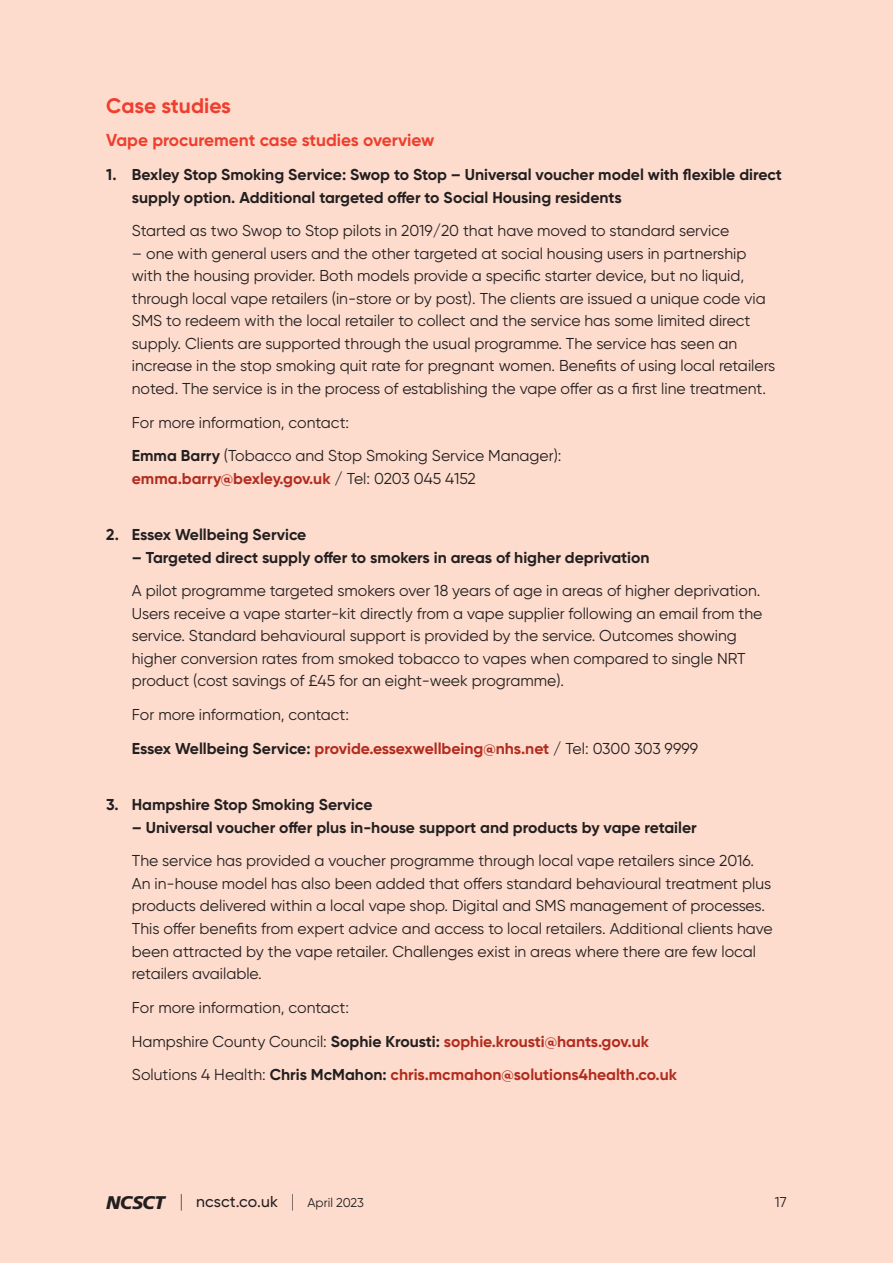
<style>
.page{position:relative;width:893px;height:1263px;background:#fddccd}
.page>*{position:absolute;margin:0;border:0;box-sizing:border-box;transform-origin:0 0}
.t1{font:700 21px "Gilroy";letter-spacing:-.005em;color:#ef3e2e}
.t2{font:700 17.25px "Gilroy";color:#ef3e2e}
.t3{font:15.75px/22.5px "Gilroy";color:#231f20}
.t4{font:700 15.75px/22.5px "Gilroy";color:#231f20}
.t5{font:700 15.75px "Gilroy";color:#b22b1e}
.t6{font:500 15.75px "Gilroy";letter-spacing:.01em;color:#231f20}
.t7{font:14.25px "Gilroy";color:#231f20}
.s1{font-weight:700}
.s2{font-weight:400;color:#231f20}
.s3{font-weight:700;color:#b22b1e}
.s4{font-family:"Frutiger LT Pro";font-weight:900;font-style:italic;font-size:18.3px}
.s5{font-weight:200;font-size:18px}
.s6{font-weight:400;font-size:12.75px}
</style>
<div class="page">
<h1 class="t1" style="left:106px;top:96px;width:126px">Case studies</h1>
<p class="t2" style="left:106px;top:132px;width:330px">Vape procurement case studies overview</p>
<p class="t4" style="left:132px;top:164px;width:652px;text-indent:-26px">1. Bexley Stop Smoking Service: Swop to Stop – Universal voucher model with flexible direct supply option. Additional targeted offer to Social Housing residents</p>
<p class="t3" style="left:132px;top:220px;width:599px">Started as two Swop to Stop pilots in 2019/20 that have moved to standard service</p>
<p class="t3" style="left:132px;top:243px;width:645px">– one with general users and the other targeted at social housing users in partnership with the housing provider. Both models provide a specific starter device, but no liquid, through local vape retailers (in-store or by post). The clients are issued a unique code via SMS to redeem with the local retailer to collect and the service has some limited direct supply. Clients are supported through the usual programme. The service has seen an increase in the stop smoking quit rate for pregnant women. Benefits of using local retailers noted. The service is in the process of establishing the vape offer as a first line treatment.</p>
<p class="t3" style="left:132px;top:406px;width:431px;line-height:33.8px">For more information, contact:<br><span class="s1">Emma Barry</span> (Tobacco and Stop Smoking Service Manager):</p>
<p class="t5" style="left:132px;top:471px;width:346px">emma.barry@bexley.gov.uk <span class="s2">/ Tel: 0203 045 4152</span></p>
<p class="t4" style="left:106px;top:524px;width:202px">2. Essex Wellbeing Service</p>
<p class="t4" style="left:132px;top:547px;width:519px">– Targeted direct supply offer to smokers in areas of higher deprivation</p>
<p class="t3" style="left:132px;top:581px;width:632px">A pilot programme targeted smokers over 18 years of age in areas of higher deprivation.<br>Users receive a vape starter-kit directly from a vape supplier following an email from the service. Standard behavioural support is provided by the service. Outcomes showing higher conversion rates from smoked tobacco to vapes when compared to single NRT product (cost savings of £45 for an eight-week programme).</p>
<p class="t3" style="left:132px;top:699px;width:568px;line-height:33.8px">For more information, contact:<br><span class="s1">Essex Wellbeing Service:</span> <span class="s3">provide.essexwellbeing@nhs.net</span> / Tel: 0300 303 9999</p>
<p class="t4" style="left:106px;top:794px;width:268px">3. Hampshire Stop Smoking Service</p>
<p class="t4" style="left:132px;top:817px;width:566px">– Universal voucher offer plus in-house support and products by vape retailer</p>
<p class="t3" style="left:132px;top:851px;width:642px">The service has provided a voucher programme through local vape retailers since 2016.<br>An in-house model has also been added that offers standard behavioural treatment plus products delivered within a local vape shop. Digital and SMS management of processes.<br>This offer benefits from expert advice and access to local retailers. Additional clients have been attracted by the vape retailer. Challenges exist in areas where there are few local retailers available.</p>
<p class="t3" style="left:132px;top:991px;width:547px;line-height:33.8px">For more information, contact:<br>Hampshire County Council: <span class="s1">Sophie Krousti:</span> <span class="s3">sophie.krousti@hants.gov.uk<br></span>Solutions 4 Health: <span class="s1">Chris McMahon:</span> <span class="s3">chris.mcmahon@solutions4health.co.uk</span></p>
<p class="t6" style="left:106px;top:1194px;width:259px"><span class="s4">NCSCT</span> <span class="s5">|</span> ncsct.co.uk <span class="s5">|</span> <span class="s6">April 2023</span></p>
<p class="t7" style="left:775px;top:1195px;width:13px">17</p>
</div>
